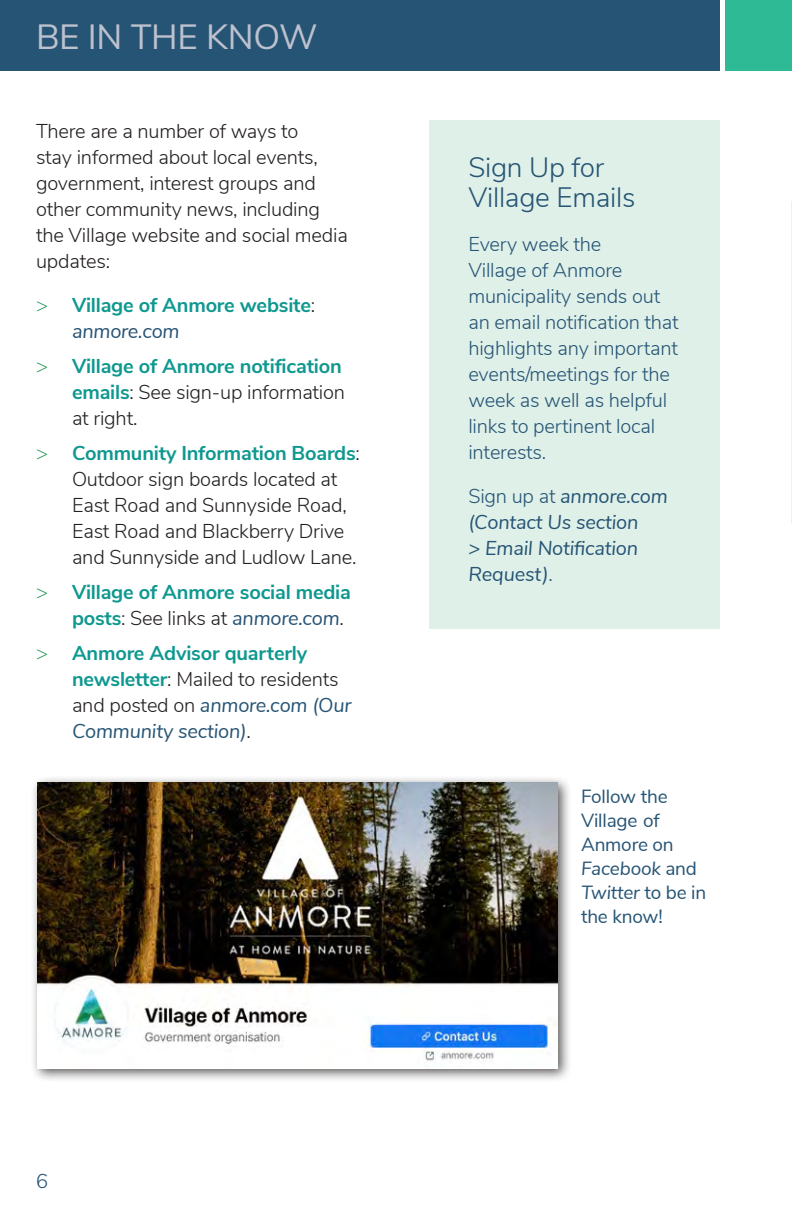
<style>
.page{position:relative;width:792px;height:1224px;background:#fff}
.page>*{position:absolute;margin:0;border:0;box-sizing:border-box;transform-origin:0 0}
.Page_Header{font:35px "Nunito Sans";letter-spacing:-.01em;color:#bdc1ce}
.t1{font:300 28px/30px "Nunito Sans";letter-spacing:-.01em;color:#265475}
.Text{font:300 20px/26px "Nunito Sans";letter-spacing:-.01em;color:#231f20}
.t2{font:700 20px/26px "Nunito Sans";letter-spacing:-.01em;color:#0e988f}
.Text-2{font:300 20px/26px "Nunito Sans";letter-spacing:-.01em;color:#265475}
.Text-3{font:italic 20px/26px "Nunito Sans";letter-spacing:-.01em;color:#265475}
.Text-4{font:19px/24px "Nunito Sans";letter-spacing:-.01em;color:#265475}
.s1{font-weight:200;color:#0f8f4a}
.s2{font-weight:300;color:#231f20}
.s3{font-weight:400;font-style:italic;color:#265475}
.s4{font-weight:700;color:#0e988f}
.s5{font-weight:300;font-style:normal}
.s6{font-style:italic}
</style>
<div class="page">
<div style="left:0;top:0;width:720px;height:71px;background:#265475"></div>
<div style="left:725px;top:0;width:67px;height:71px;background:#2dba95"></div>
<div style="left:429px;top:120px;width:291px;height:508px;background:#dff0e8"></div>
<div style="left:30px;top:775px;width:542px;height:307px;background:#231f20;opacity:.75"></div>
<img style="left:38px;top:783px;width:520px;height:285px">
<hr style="left:791px;top:201px;width:1px;height:322px;background:#e0f4fc">
<p class="Page_Header" style="left:36px;top:11px;width:283px">BE IN THE KNOW</p>
<p class="Text" style="left:36px;top:117px;width:313px">There are a number of ways to<br>stay informed about local events, government, interest groups and other community news, including the Village website and social media updates:</p>
<p class="t2" style="left:72px;top:291px;width:245px;text-indent:-36px"><span class="s1">&gt;</span> Village of Anmore website<span class="s2">: </span><span class="s3">anmore.com</span></p>
<p class="t2" style="left:72px;top:352px;width:275px;text-indent:-36px"><span class="s1">&gt;</span> Village of Anmore notification emails<span class="s2">: See sign-up information at right.</span></p>
<p class="Text" style="left:72px;top:439px;width:290px;text-indent:-36px"><span class="s1">&gt;</span> <span class="s4">Community Information Boards</span>:<br>Outdoor sign boards located at<br>East Road and Sunnyside Road,<br>East Road and Blackberry Drive and Sunnyside and Ludlow Lane.</p>
<p class="t2" style="left:72px;top:578px;width:280px;text-indent:-36px"><span class="s1">&gt;</span> Village of Anmore social media posts<span class="s2">: See links at</span> <span class="s3">anmore.com</span><span class="s2">.</span></p>
<p class="t2" style="left:72px;top:639px;width:281px;text-indent:-36px"><span class="s1">&gt;</span> Anmore Advisor quarterly newsletter<span class="s2">: Mailed to residents and posted on</span> <span class="s3">anmore.com (Our<br>Community section)</span><span class="s2">.</span></p>
<p class="Text-2" style="left:36px;top:1167px;width:13px">6</p>
<p class="t1" style="left:468px;top:151px;width:169px">Sign Up for<br>Village Emails</p>
<p class="Text-2" style="left:468px;top:230px;width:212px">Every week the<br>Village of Anmore municipality sends out an email notification that highlights any important events/meetings for the week as well as helpful links to pertinent local interests.</p>
<p class="Text-3" style="left:468px;top:482px;width:201px"><span class="s5">Sign up at</span> anmore.com (Contact Us section<br>&gt; Email Notification<br>Request)<span class="s5">.</span></p>
<p class="Text-4" style="left:581px;top:784px;width:127px">Follow the<br>Village of<br>Anmore on<br><span class="s6">Facebook</span> and<br><span class="s6">Twitter</span> to be in the know!</p>
</div>
